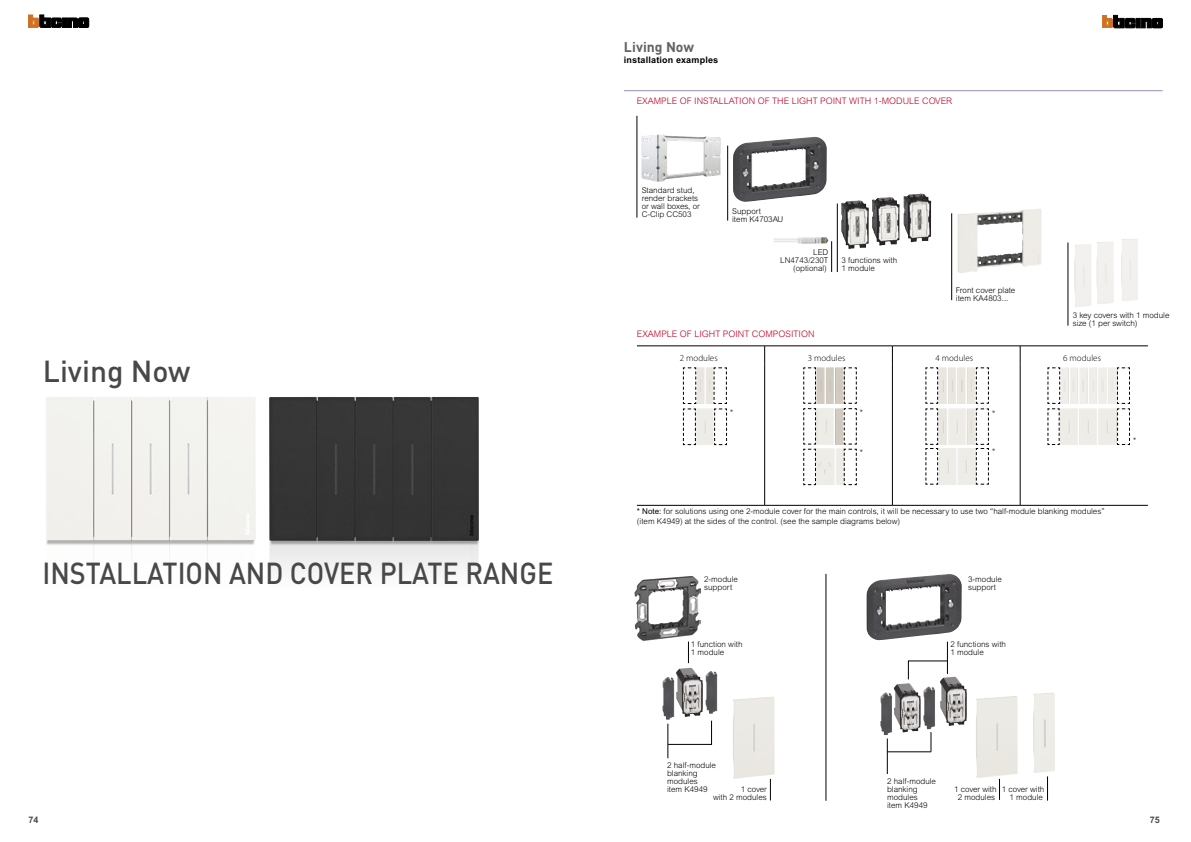
<style>
.page{position:relative;width:1191px;height:842px;background:#fff}
.page>*{position:absolute;margin:0;border:0;box-sizing:border-box;transform-origin:0 0}
.t1{font:500 30px "DIN Pro";color:#484848;scale:.9 1}
.t2{font:500 30px "DIN Pro";color:#484848}
.t3{font:700 14px "DIN Pro";color:#636363}
.t4{font:300 9px "Arial MT Std";color:#be0027}
.t5{font:300 9px "Myriad Pro";color:#000}
.t6{font:700 9px "Arial MT Std";letter-spacing:.02em;color:#000}
.t7{font:700 9px "Arial MT Std";color:#484848}
.t8{font:300 8px/8px "Arial MT Std";color:#000}
.t9{font:300 8px "Myriad Pro";color:#000}
.s1{font-weight:400}
</style>
<div class="page">
<img style="left:641px;top:134px;width:80px;height:48px">
<hr style="left:1120px;top:18px;width:4px;height:10px;background:#000">
<hr style="left:1136px;top:18px;width:4px;height:10px;background:#000">
<svg style="left:1141px;top:18px;width:21px;height:10px"></svg>
<svg style="left:1102px;top:15px;width:17px;height:13px"></svg>
<svg style="left:1125px;top:18px;width:10px;height:10px"></svg>
<svg style="left:28px;top:15px;width:61px;height:13px"></svg>
<img style="left:46px;top:397px;width:209px;height:163px">
<div style="left:47px;top:531px;width:208px;height:14px;background:#000;opacity:.3"></div>
<div style="left:48px;top:529px;width:205px;height:12px;background:#f1f0ec"></div>
<div style="left:270px;top:531px;width:208px;height:14px;background:#b7b7b7"></div>
<div style="left:263px;top:390px;width:221px;height:153px;background:#000;opacity:.12"></div>
<hr style="left:624px;top:90px;width:538px;height:1px;background:#9c8cb0">
<hr style="left:636px;top:116px;width:1px;height:102px;background:#000">
<hr style="left:727px;top:146px;width:1px;height:75px;background:#000">
<hr style="left:831px;top:241px;width:1px;height:31px;background:#000">
<hr style="left:951px;top:213px;width:1px;height:87px;background:#000">
<hr style="left:1067px;top:242px;width:1px;height:84px;background:#000">
<img style="left:733px;top:137px;width:94px;height:65px">
<hr style="left:837px;top:204px;width:1px;height:68px;background:#000">
<img style="left:841px;top:200px;width:27px;height:49px">
<img style="left:872px;top:197px;width:27px;height:49px">
<img style="left:903px;top:193px;width:28px;height:49px">
<img style="left:774px;top:237px;width:54px;height:6px">
<hr style="left:637px;top:346px;width:127px;height:1px;background:#000">
<hr style="left:764px;top:346px;width:128px;height:1px;background:#000">
<hr style="left:892px;top:346px;width:128px;height:1px;background:#000">
<hr style="left:1020px;top:346px;width:128px;height:1px;background:#000">
<hr style="left:637px;top:505px;width:127px;height:1px;background:#000">
<hr style="left:764px;top:505px;width:128px;height:1px;background:#000">
<hr style="left:892px;top:505px;width:128px;height:1px;background:#000">
<hr style="left:1020px;top:505px;width:128px;height:1px;background:#000">
<svg style="left:764px;top:346px;width:1px;height:18px"></svg>
<svg style="left:892px;top:346px;width:1px;height:18px"></svg>
<svg style="left:1020px;top:346px;width:1px;height:18px"></svg>
<hr style="left:764px;top:364px;width:1px;height:141px;background:#000">
<hr style="left:892px;top:364px;width:1px;height:141px;background:#000">
<hr style="left:1020px;top:364px;width:1px;height:141px;background:#000">
<img style="left:698px;top:368px;width:14px;height:35px">
<div style="left:705px;top:366px;width:9px;height:39px;border:1px solid #fff"></div>
<div style="left:696px;top:366px;width:9px;height:39px;border:1px solid #fff"></div>
<div style="left:815px;top:366px;width:10px;height:39px;border:1px solid #fff"></div>
<div style="left:824px;top:366px;width:11px;height:39px;border:1px solid #fff"></div>
<div style="left:834px;top:366px;width:10px;height:39px;border:1px solid #fff"></div>
<img style="left:939px;top:368px;width:35px;height:35px">
<div style="left:937px;top:366px;width:11px;height:39px;border:1px solid #fff"></div>
<div style="left:947px;top:366px;width:10px;height:39px;border:1px solid #fff"></div>
<div style="left:956px;top:366px;width:10px;height:39px;border:1px solid #fff"></div>
<div style="left:965px;top:366px;width:11px;height:39px;border:1px solid #fff"></div>
<img style="left:1061px;top:368px;width:54px;height:35px">
<div style="left:1059px;top:366px;width:11px;height:39px;border:1px solid #fff"></div>
<div style="left:1069px;top:366px;width:10px;height:39px;border:1px solid #fff"></div>
<div style="left:1078px;top:366px;width:10px;height:39px;border:1px solid #fff"></div>
<div style="left:1097px;top:366px;width:10px;height:39px;border:1px solid #fff"></div>
<div style="left:1087px;top:366px;width:11px;height:39px;border:1px solid #fff"></div>
<div style="left:1106px;top:366px;width:11px;height:39px;border:1px solid #fff"></div>
<div style="left:1061px;top:409px;width:54px;height:36px;background:#eeece7"></div>
<div style="left:1078px;top:407px;width:20px;height:41px;border:1px solid #fff"></div>
<div style="left:1059px;top:407px;width:20px;height:41px;border:1px solid #fff"></div>
<div style="left:1097px;top:407px;width:20px;height:41px;border:1px solid #fff"></div>
<svg style="left:1047px;top:368px;width:13px;height:77px"></svg>
<svg style="left:1117px;top:368px;width:13px;height:77px"></svg>
<img style="left:939px;top:409px;width:35px;height:36px">
<div style="left:937px;top:407px;width:11px;height:40px;border:1px solid #fff"></div>
<div style="left:965px;top:407px;width:11px;height:40px;border:1px solid #fff"></div>
<img style="left:949px;top:409px;width:15px;height:36px">
<div style="left:947px;top:407px;width:19px;height:41px;border:1px solid #fff"></div>
<img style="left:940px;top:448px;width:34px;height:36px">
<div style="left:956px;top:446px;width:20px;height:41px;border:1px solid #fff"></div>
<div style="left:938px;top:446px;width:19px;height:41px;border:1px solid #fff"></div>
<svg style="left:925px;top:368px;width:13px;height:117px"></svg>
<svg style="left:976px;top:368px;width:13px;height:117px"></svg>
<img style="left:817px;top:408px;width:16px;height:36px">
<div style="left:815px;top:406px;width:20px;height:41px;border:1px solid #fff"></div>
<div style="left:834px;top:407px;width:10px;height:39px;border:1px solid #fff"></div>
<img style="left:816px;top:449px;width:28px;height:36px">
<svg style="left:803px;top:368px;width:13px;height:117px"></svg>
<svg style="left:844px;top:368px;width:13px;height:117px"></svg>
<img style="left:697px;top:408px;width:15px;height:1px">
<img style="left:697px;top:409px;width:15px;height:36px">
<div style="left:695px;top:406px;width:19px;height:41px;border:1px solid #fff"></div>
<svg style="left:683px;top:368px;width:13px;height:77px"></svg>
<svg style="left:713px;top:368px;width:14px;height:77px"></svg>
<hr style="left:825px;top:574px;width:1px;height:227px;background:#000">
<img style="left:866px;top:574px;width:95px;height:66px">
<img style="left:634px;top:575px;width:66px;height:66px">
<img style="left:733px;top:697px;width:42px;height:82px">
<svg style="left:770px;top:779px;width:1px;height:21px"></svg>
<img style="left:976px;top:696px;width:42px;height:82px">
<img style="left:1033px;top:692px;width:22px;height:81px">
<svg style="left:999px;top:779px;width:1px;height:21px"></svg>
<svg style="left:1047px;top:776px;width:1px;height:25px"></svg>
<img style="left:940px;top:677px;width:26px;height:49px">
<img style="left:894px;top:683px;width:26px;height:49px">
<img style="left:880px;top:692px;width:12px;height:43px">
<img style="left:923px;top:686px;width:12px;height:43px">
<hr style="left:887px;top:738px;width:1px;height:36px;background:#000">
<svg style="left:930px;top:732px;width:1px;height:20px"></svg>
<hr style="left:887px;top:752px;width:44px;height:1px;background:#000">
<svg style="left:908px;top:660px;width:39px;height:20px"></svg>
<hr style="left:947px;top:642px;width:1px;height:32px;background:#000">
<img style="left:676px;top:668px;width:27px;height:49px">
<img style="left:662px;top:677px;width:12px;height:43px">
<img style="left:705px;top:671px;width:12px;height:43px">
<hr style="left:667px;top:724px;width:1px;height:34px;background:#000">
<svg style="left:711px;top:721px;width:1px;height:23px"></svg>
<hr style="left:668px;top:744px;width:44px;height:1px;background:#000">
<svg style="left:688px;top:641px;width:1px;height:22px"></svg>
<img style="left:957px;top:209px;width:85px;height:64px">
<img style="left:1096px;top:242px;width:17px;height:62px">
<img style="left:1121px;top:239px;width:17px;height:62px">
<h2 class="t3" style="left:624px;top:37px;width:72px">Living Now</h2>
<p class="t6" style="left:624px;top:54px;width:96px">installation examples</p>
<p class="t4" style="left:636px;top:95px;width:317px">EXAMPLE OF INSTALLATION OF THE LIGHT POINT WITH 1-MODULE COVER</p>
<h1 class="t2" style="left:43px;top:351px;width:149px">Living Now</h1>
<h1 class="t1" style="left:43px;top:553px;width:569px">INSTALLATION AND COVER PLATE RANGE</h1>
<p class="t8" style="left:641px;top:186px;width:60px">Standard stud, render brackets or wall boxes, or<br>C-Clip CC503</p>
<p class="t8" style="left:732px;top:207px;width:53px">Support<br>item K4703AU</p>
<p class="t8" style="left:780px;top:248px;width:50px;text-align:right">LED<br>LN4743/230T (optional)</p>
<p class="t8" style="left:841px;top:256px;width:57px">3 functions with<br>1 module</p>
<p class="t4" style="left:637px;top:329px;width:179px">EXAMPLE OF LIGHT POINT COMPOSITION</p>
<p class="t8" style="left:956px;top:286px;width:61px">Front cover plate item KA4803...</p>
<p class="t8" style="left:1072px;top:311px;width:98px">3 key covers with 1 module size (1 per switch)</p>
<p class="t5" style="left:680px;top:353px;width:39px">2 modules</p>
<p class="t5" style="left:807px;top:353px;width:39px">3 modules</p>
<p class="t5" style="left:935px;top:353px;width:39px">4 modules</p>
<p class="t5" style="left:1063px;top:353px;width:39px">6 modules</p>
<p class="t9" style="left:730px;top:407px;width:5px">*</p>
<p class="t9" style="left:859px;top:407px;width:5px">*</p>
<p class="t9" style="left:859px;top:447px;width:5px">*</p>
<p class="t9" style="left:992px;top:408px;width:5px">*</p>
<p class="t9" style="left:992px;top:447px;width:5px">*</p>
<p class="t8" style="left:637px;top:506px;width:469px;line-height:9.6px"><span class="s1">* Note:</span> for solutions using one 2-module cover for the main controls, it will be necessary to use two “half-module blanking modules” (item K4949) at the sides of the control. (see the sample diagrams below)</p>
<p class="t8" style="left:704px;top:575px;width:35px">2-module support</p>
<p class="t8" style="left:968px;top:575px;width:35px">3-module support</p>
<p class="t8" style="left:691px;top:640px;width:53px">1 function with<br>1 module</p>
<p class="t8" style="left:950px;top:640px;width:57px">2 functions with<br>1 module</p>
<p class="t9" style="left:1133px;top:435px;width:5px">*</p>
<p class="t8" style="left:667px;top:761px;width:50px">2 half-module blanking modules<br>item K4949</p>
<p class="t8" style="left:887px;top:777px;width:50px">2 half-module blanking modules<br>item K4949</p>
<p class="t8" style="left:713px;top:785px;width:55px;text-align:right">1 cover<br>with 2 modules</p>
<p class="t8" style="left:954px;top:785px;width:44px;text-align:center">1 cover with<br>2 modules</p>
<p class="t8" style="left:1001px;top:785px;width:44px;text-align:right">1 cover with<br>1 module</p>
<p class="t7" style="left:28px;top:814px;width:12px">74</p>
<p class="t7" style="left:1149px;top:814px;width:12px">75</p>
</div>
